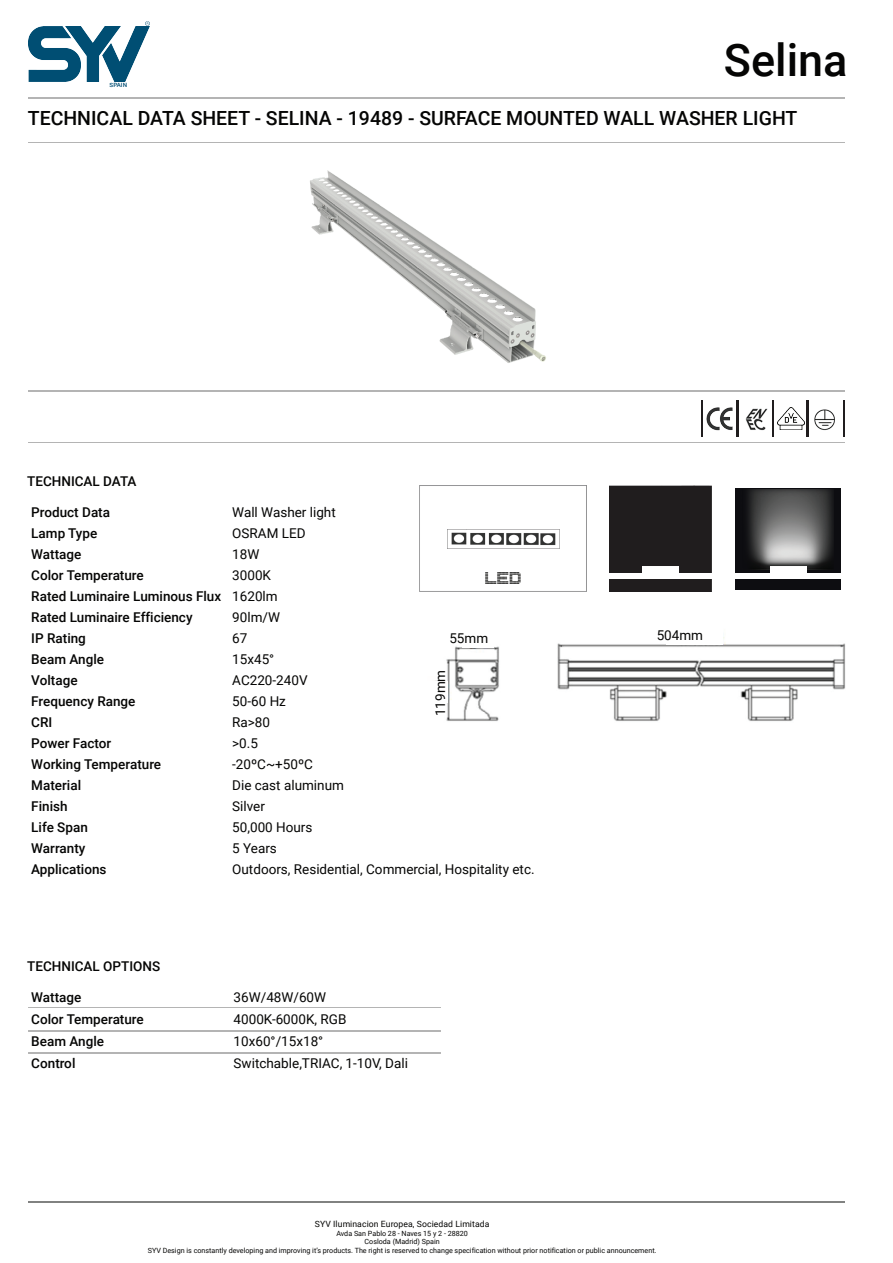
<style>
.page{position:relative;width:893px;height:1263px;background:#fff}
.page>*{position:absolute;margin:0;border:0;box-sizing:border-box;transform-origin:0 0}
.t1{font:500 45px "Roboto";color:#050504}
.t2{font:500 19.5px "Roboto";color:#050504}
.t3{font:15px "Dotspecial";color:#050504;scale:.91 1}
.t4{font:500 13.5px/21px "Roboto";color:#050504}
.t5{font:13.5px/21px "Roboto";color:#050504}
.t6{font:8.55px "Roboto";letter-spacing:.01em;color:#050504}
.t7{font:7.2px/8.6px "Roboto";color:#050504;text-align:center}
.t8{font:500 5.85px "Roboto";color:#004e74;scale:1.07 1}
</style>
<div class="page">
<img style="left:707px;top:407px;width:26px;height:24px">
<img style="left:777px;top:408px;width:27px;height:21px">
<img style="left:745px;top:408px;width:23px;height:23px">
<img style="left:737px;top:401px;width:1px;height:36px">
<img style="left:772px;top:401px;width:1px;height:36px">
<img style="left:807px;top:401px;width:1px;height:36px">
<img style="left:843px;top:401px;width:1px;height:36px">
<img style="left:701px;top:401px;width:1px;height:36px">
<img style="left:814px;top:409px;width:21px;height:22px">
<img style="left:120px;top:26px;width:30px;height:56px">
<img style="left:80px;top:26px;width:40px;height:56px">
<img style="left:29px;top:26px;width:51px;height:56px">
<svg style="left:146px;top:21px;width:4px;height:4px"></svg>
<img style="left:447px;top:548px;width:113px;height:1px">
<img style="left:447px;top:529px;width:113px;height:19px">
<div style="left:610px;top:486px;width:101px;height:105px;background:#201d1e"></div>
<img style="left:642px;top:566px;width:36px;height:8px">
<img style="left:610px;top:574px;width:101px;height:5px">
<div style="left:736px;top:488px;width:105px;height:101px;background:#0d0d11"></div>
<img style="left:748px;top:490px;width:85px;height:79px">
<img style="left:771px;top:566px;width:36px;height:8px">
<img style="left:736px;top:574px;width:105px;height:5px">
<img style="left:435px;top:637px;width:410px;height:84px">
<div style="left:463px;top:626px;width:31px;height:22px;background:#fff"></div>
<div style="left:667px;top:623px;width:56px;height:22px;background:#fff"></div>
<div style="left:418px;top:681px;width:30px;height:22px;background:#fff"></div>
<img style="left:310px;top:170px;width:236px;height:193px">
<h1 class="t1" style="left:724px;top:28px;width:125px">Selina</h1>
<h2 class="t2" style="left:28px;top:105px;width:771px">TECHNICAL DATA SHEET - SELINA - 19489 - SURFACE MOUNTED WALL WASHER LIGHT</h2>
<p class="t8" style="left:110px;top:81px;width:18px">SPAIN</p>
<p class="t4" style="left:27px;top:470px;width:111px">TECHNICAL DATA</p>
<p class="t4" style="left:31px;top:501px;width:191px">Product Data<br>Lamp Type<br>Wattage<br>Color Temperature<br>Rated Luminaire Luminous Flux<br>Rated Luminaire Efficiency<br>IP Rating<br>Beam Angle<br>Voltage<br>Frequency Range<br>CRI<br>Power Factor<br>Working Temperature<br>Material<br>Finish<br>Life Span<br>Warranty<br>Applications</p>
<p class="t5" style="left:232px;top:501px;width:304px">Wall Washer light<br>OSRAM LED<br>18W<br>3000K<br>1620lm<br>90lm/W<br>67<br>15x45°<br>AC220-240V<br>50-60 Hz<br>Ra&gt;80<br>&gt;0.5<br>-20ºC~+50ºC<br>Die cast aluminum<br>Silver<br>50,000 Hours<br>5 Years<br>Outdoors, Residential, Commercial, Hospitality etc.</p>
<p class="t3" style="left:485px;top:572px;width:42px">LED</p>
<p class="t5" style="left:449px;top:628px;width:40px">55mm</p>
<p class="t5" style="left:657px;top:625px;width:48px">504mm</p>
<p class="t5" style="left:429px;top:716px;width:48px;rotate:-90deg">119mm</p>
<p class="t4" style="left:27px;top:955px;width:135px">TECHNICAL OPTIONS</p>
<p class="t4" style="left:31px;top:986px;width:114px;line-height:21.8px">Wattage<br>Color Temperature<br>Beam Angle<br>Control</p>
<p class="t5" style="left:234px;top:986px;width:176px;line-height:21.8px">36W/48W/60W<br>4000K-6000K, RGB<br>10x60°/15x18°<br>Switchable,TRIAC, 1-10V, Dali</p>
<p class="t6" style="left:315px;top:1218px;width:176px">SYV Iluminacion Europea, Sociedad Limitada</p>
<p class="t7" style="left:148px;top:1228px;width:510px">Avda San Pablo 28 - Naves 15 y 2 - 28820<br>Cosloda (Madrid) Spain<br>SYV Design is constantly developing and improving it’s products. The right is reserved to change specification without prior notification or public announcement.</p>
</div>
